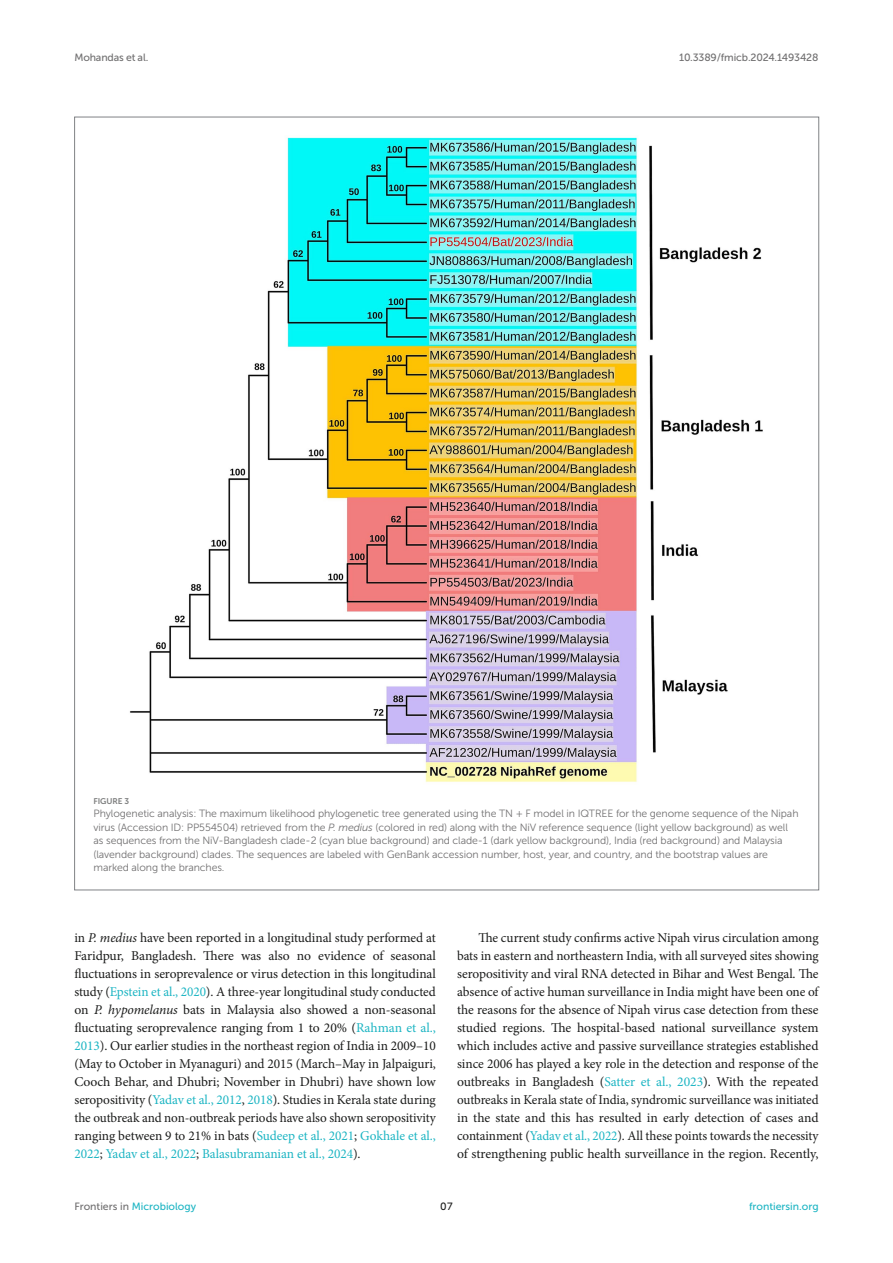
<style>
.page{position:relative;width:893px;height:1263px;background:#fff}
.page>*{position:absolute;margin:0;border:0;box-sizing:border-box;transform-origin:0 0}
.TEXT{font:13.5px/18px "Minion Pro";letter-spacing:-.005em;color:#1b1c1b;text-align:justify}
.FIG_LEG{font:10.5px/13.5px "Museo Sans 300";letter-spacing:-.01em;color:#706f70}
.t1{font:10.5px "Museo Sans 500";letter-spacing:-.015em;color:#706f70}
.t2{font:10.5px "Museo Sans 500";color:#1db5c3}
.t3{font:10.5px "Museo Sans 500";color:#1b1c1b}
.FIG_HD{font:8.25px "Museo Sans 700";letter-spacing:-.01em;color:#7e7f7f}
.s1{font-style:italic}
.s2{color:#1db5c3}
.s3{color:#706f70}
</style>
<div class="page">
<img style="left:130px;top:137px;width:633px;height:645px">
<p class="t1" style="left:74px;top:51px;width:75px">Mohandas et al.</p>
<p class="t1" style="left:679px;top:51px;width:141px">10.3389/fmicb.2024.1493428</p>
<p class="FIG_HD" style="left:94px;top:796px;width:37px">FIGURE 3</p>
<p class="FIG_LEG" style="left:94px;top:807px;width:706px">Phylogenetic analysis: The maximum likelihood phylogenetic tree generated using the TN + F model in IQTREE for the genome sequence of the Nipah virus (Accession ID: PP554504) retrieved from the <span class="s1">P. medius</span> (colored in red) along with the NiV reference sequence (light yellow background) as well as sequences from the NiV-Bangladesh clade-2 (cyan blue background) and clade-1 (dark yellow background), India (red background) and Malaysia (lavender background) clades. The sequences are labeled with GenBank accession number, host, year, and country, and the bootstrap values are marked along the branches.</p>
<p class="TEXT" style="left:74px;top:929px;width:363px">in <span class="s1">P. medius</span> have been reported in a longitudinal study performed at Faridpur, Bangladesh. There was also no evidence of seasonal fluctuations in seroprevalence or virus detection in this longitudinal study (<span class="s2">Epstein et al., 2020</span>). A three-year longitudinal study conducted on <span class="s1">P. hypomelanus</span> bats in Malaysia also showed a non-seasonal fluctuating seroprevalence ranging from 1 to 20% (<span class="s2">Rahman et al., 2013</span>). Our earlier studies in the northeast region of India in 2009–10 (May to October in Myanaguri) and 2015 (March–May in Jalpaiguri, Cooch Behar, and Dhubri; November in Dhubri) have shown low seropositivity (<span class="s2">Yadav et al., 2012</span>, <span class="s2">2018</span>). Studies in Kerala state during the outbreak and non-outbreak periods have also shown seropositivity ranging between 9 to 21% in bats (<span class="s2">Sudeep et al., 2021</span>; <span class="s2">Gokhale et al., 2022</span>; <span class="s2">Yadav et al., 2022</span>; <span class="s2">Balasubramanian et al., 2024</span>).</p>
<p class="TEXT" style="left:457px;top:929px;width:363px;text-indent:21px">The current study confirms active Nipah virus circulation among bats in eastern and northeastern India, with all surveyed sites showing seropositivity and viral RNA detected in Bihar and West Bengal. The absence of active human surveillance in India might have been one of the reasons for the absence of Nipah virus case detection from these studied regions. The hospital-based national surveillance system which includes active and passive surveillance strategies established since 2006 has played a key role in the detection and response of the outbreaks in Bangladesh (<span class="s2">Satter et al., 2023</span>). With the repeated outbreaks in Kerala state of India, syndromic surveillance was initiated in the state and this has resulted in early detection of cases and containment (<span class="s2">Yadav et al., 2022</span>). All these points towards the necessity of strengthening public health surveillance in the region. Recently,</p>
<p class="t2" style="left:74px;top:1200px;width:123px"><span class="s3">Frontiers in</span> Microbiology</p>
<p class="t3" style="left:440px;top:1200px;width:14px">07</p>
<p class="t2" style="left:749px;top:1200px;width:71px">frontiersin.org</p>
</div>
